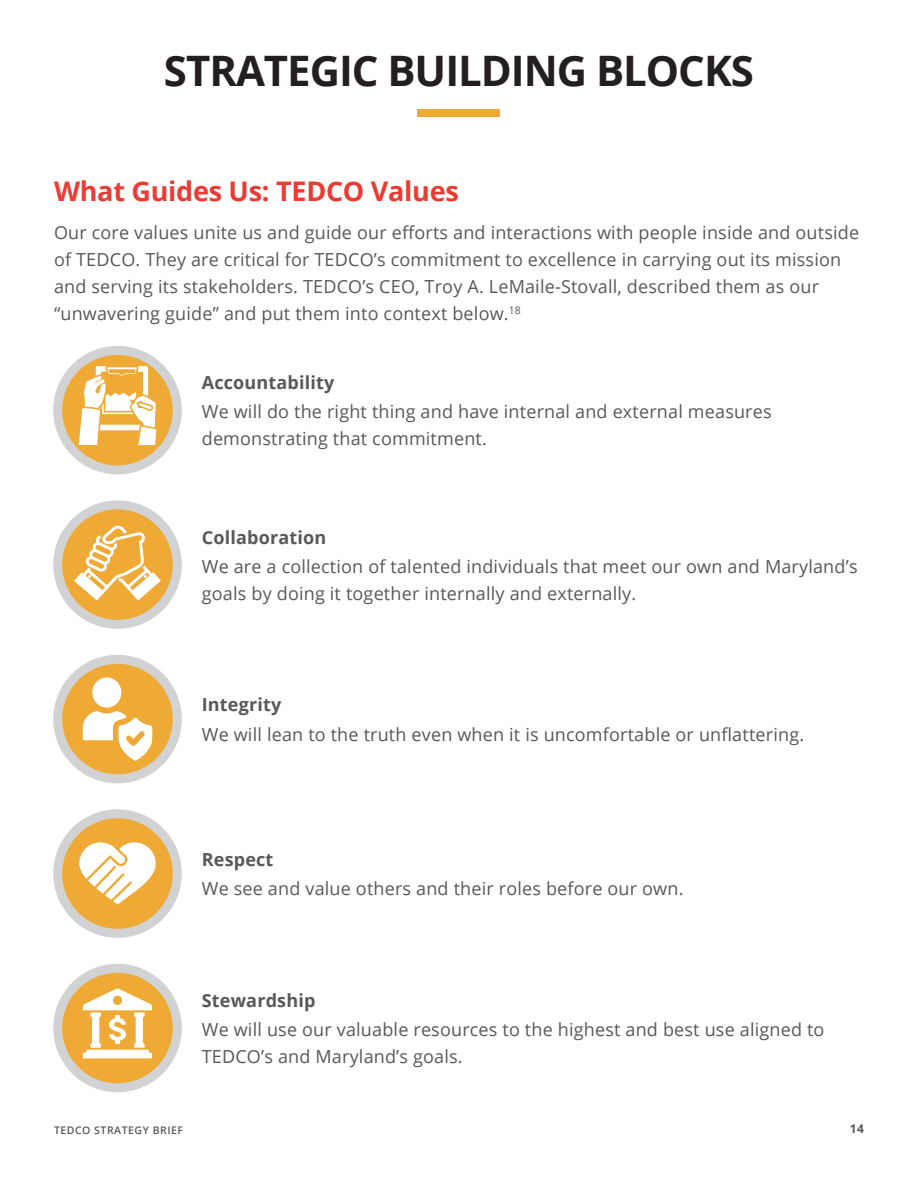
<style>
.page{position:relative;width:918px;height:1188px;background:#fff}
.page>*{position:absolute;margin:0;border:0;box-sizing:border-box;transform-origin:0 0}
.t1{font:700 42px "Open Sans";letter-spacing:-.025em;color:#231f20}
.t2{font:700 27px "Open Sans";letter-spacing:-.01em;color:#ec3b32}
.t3{font:18px/27px "Open Sans";letter-spacing:.01em;color:#57585a}
.t4{font:700 18px "Open Sans";letter-spacing:.01em;color:#57585a}
.t5{font:700 12px "Open Sans";color:#57585a}
.t6{font:600 10.5px "Open Sans";letter-spacing:.05em;color:#57585a}
</style>
<div class="page">
<div style="left:418px;top:109px;width:82px;height:8px;background:#efaa35"></div>
<svg style="left:58px;top:350px;width:119px;height:120px;background:#e8b255"></svg>
<div style="left:53px;top:346px;width:129px;height:128px;border:9px solid #d1d2d4;border-radius:50%"></div>
<svg style="left:58px;top:505px;width:119px;height:119px;background:#e8b359"></svg>
<div style="left:53px;top:500px;width:129px;height:129px;border:9px solid #d1d2d4;border-radius:50%"></div>
<svg style="left:58px;top:659px;width:119px;height:120px;background:#eab04c"></svg>
<div style="left:53px;top:655px;width:129px;height:128px;border:9px solid #d1d2d4;border-radius:50%"></div>
<svg style="left:58px;top:814px;width:119px;height:119px;background:#e9b151"></svg>
<div style="left:53px;top:809px;width:129px;height:129px;border:9px solid #d1d2d4;border-radius:50%"></div>
<svg style="left:58px;top:968px;width:119px;height:120px;background:#eab150"></svg>
<div style="left:53px;top:964px;width:129px;height:128px;border:9px solid #d1d2d4;border-radius:50%"></div>
<svg style="left:79px;top:366px;width:77px;height:79px"></svg>
<svg style="left:74px;top:525px;width:87px;height:76px"></svg>
<svg style="left:83px;top:711px;width:69px;height:50px"></svg>
<div style="left:92px;top:677px;width:29px;height:31px;background:#fff;border-radius:50%"></div>
<svg style="left:79px;top:835px;width:77px;height:70px"></svg>
<svg style="left:83px;top:988px;width:69px;height:70px"></svg>
<p class="t1" style="left:164px;top:41px;width:592px">STRATEGIC BUILDING BLOCKS</p>
<p class="t2" style="left:54px;top:172px;width:406px">What Guides Us: TEDCO Values</p>
<p class="t3" style="left:54px;top:219px;width:807px">Our core values unite us and guide our efforts and interactions with people inside and outside of TEDCO. They are critical for TEDCO’s commitment to excellence in carrying out its mission and serving its stakeholders. TEDCO’s CEO, Troy A. LeMaile-Stovall, described them as our “unwavering guide” and put them into context below.<sup>18</sup></p>
<p class="t4" style="left:202px;top:370px;width:134px">Accountability</p>
<p class="t3" style="left:202px;top:398px;width:571px">We will do the right thing and have internal and external measures demonstrating that commitment.</p>
<p class="t4" style="left:202px;top:524px;width:126px">Collaboration</p>
<p class="t3" style="left:202px;top:552px;width:657px">We are a collection of talented individuals that meet our own and Maryland’s goals by doing it together internally and externally.</p>
<p class="t4" style="left:202px;top:692px;width:81px">Integrity</p>
<p class="t3" style="left:202px;top:720px;width:604px">We will lean to the truth even when it is uncomfortable or unflattering.</p>
<p class="t4" style="left:202px;top:847px;width:73px">Respect</p>
<p class="t3" style="left:202px;top:874px;width:483px">We see and value others and their roles before our own.</p>
<p class="t4" style="left:202px;top:988px;width:115px">Stewardship</p>
<p class="t3" style="left:202px;top:1015px;width:624px">We will use our valuable resources to the highest and best use aligned to<br>TEDCO’s and Maryland’s goals.</p>
<p class="t6" style="left:54px;top:1123px;width:131px">TEDCO STRATEGY BRIEF</p>
<p class="t5" style="left:850px;top:1120px;width:16px">14</p>
</div>
